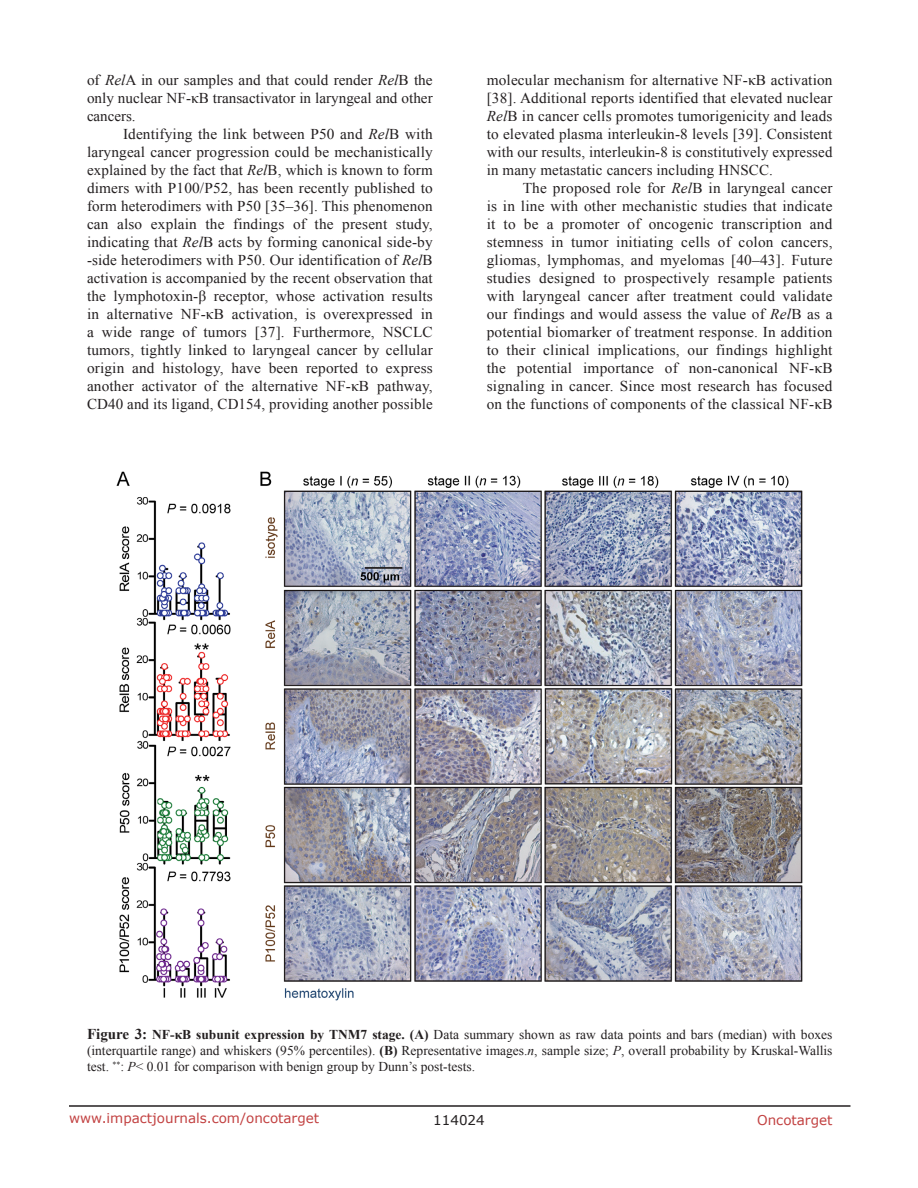
<style>
.page{position:relative;width:918px;height:1188px;background:#fff}
.page>*{position:absolute;margin:0;border:0;box-sizing:border-box;transform-origin:0 0}
.BodyText{font:15px/18px "Times New Roman";letter-spacing:.01em;color:#231f20;text-align:justify}
.figuretext{font:13.5px/16.2px "Times New Roman";color:#231f20;text-align:justify}
.t1{font:13.5px "Verdana";color:#c24141}
.t2{font:13.5px "Verdana";color:#231f20}
.s1{font-style:italic}
.s2{font-weight:700;font-size:15px}
.s3{font-weight:700}
</style>
<div class="page">
<hr style="left:69px;top:1105px;width:781px;height:2px;background:#231f20">
<img style="left:116px;top:471px;width:687px;height:530px">
<p class="BodyText" style="left:87px;top:71px;width:347px">of <span class="s1">Rel</span>A in our samples and that could render <span class="s1">Rel</span>B the only nuclear NF-κB transactivator in laryngeal and other cancers.</p>
<p class="BodyText" style="left:87px;top:125px;width:347px;text-indent:36px">Identifying the link between P50 and <span class="s1">Rel</span>B with laryngeal cancer progression could be mechanistically explained by the fact that <span class="s1">Rel</span>B, which is known to form dimers with P100/P52, has been recently published to form heterodimers with P50 [35–36]. This phenomenon can also explain the findings of the present study, indicating that <span class="s1">Rel</span>B acts by forming canonical side-by -side heterodimers with P50. Our identification of <span class="s1">Rel</span>B activation is accompanied by the recent observation that the lymphotoxin-β receptor, whose activation results in alternative NF-κB activation, is overexpressed in a wide range of tumors [37]. Furthermore, NSCLC tumors, tightly linked to laryngeal cancer by cellular origin and histology, have been reported to express another activator of the alternative NF-κB pathway, CD40 and its ligand, CD154, providing another possible</p>
<p class="BodyText" style="left:487px;top:71px;width:347px">molecular mechanism for alternative NF-κB activation [38]. Additional reports identified that elevated nuclear <span class="s1">Rel</span>B in cancer cells promotes tumorigenicity and leads to elevated plasma interleukin-8 levels [39]. Consistent with our results, interleukin-8 is constitutively expressed in many metastatic cancers including HNSCC.</p>
<p class="BodyText" style="left:487px;top:179px;width:347px;text-indent:36px">The proposed role for <span class="s1">Rel</span>B in laryngeal cancer is in line with other mechanistic studies that indicate it to be a promoter of oncogenic transcription and stemness in tumor initiating cells of colon cancers, gliomas, lymphomas, and myelomas [40–43]. Future studies designed to prospectively resample patients with laryngeal cancer after treatment could validate our findings and would assess the value of <span class="s1">Rel</span>B as a potential biomarker of treatment response. In addition to their clinical implications, our findings highlight the potential importance of non-canonical NF-κB signaling in cancer. Since most research has focused on the functions of components of the classical NF-κB</p>
<p class="figuretext" style="left:87px;top:1026px;width:747px"><span class="s2">Figure 3:</span> <span class="s3">NF-κB subunit expression by TNM7 stage. (A)</span> Data summary shown as raw data points and bars (median) with boxes (interquartile range) and whiskers (95% percentiles). <span class="s3">(B)</span> Representative images.<span class="s1">n</span>, sample size; <span class="s1">P</span>, overall probability by Kruskal-Wallis test. <sup>**</sup>: <span class="s1">P</span>&lt; 0.01 for comparison with benign group by Dunn’s post-tests.</p>
<p class="t1" style="left:69px;top:1109px;width:252px">www.impactjournals.com/oncotarget</p>
<p class="t2" style="left:433px;top:1111px;width:53px">114024</p>
<p class="t1" style="left:757px;top:1111px;width:77px">Oncotarget</p>
</div>
